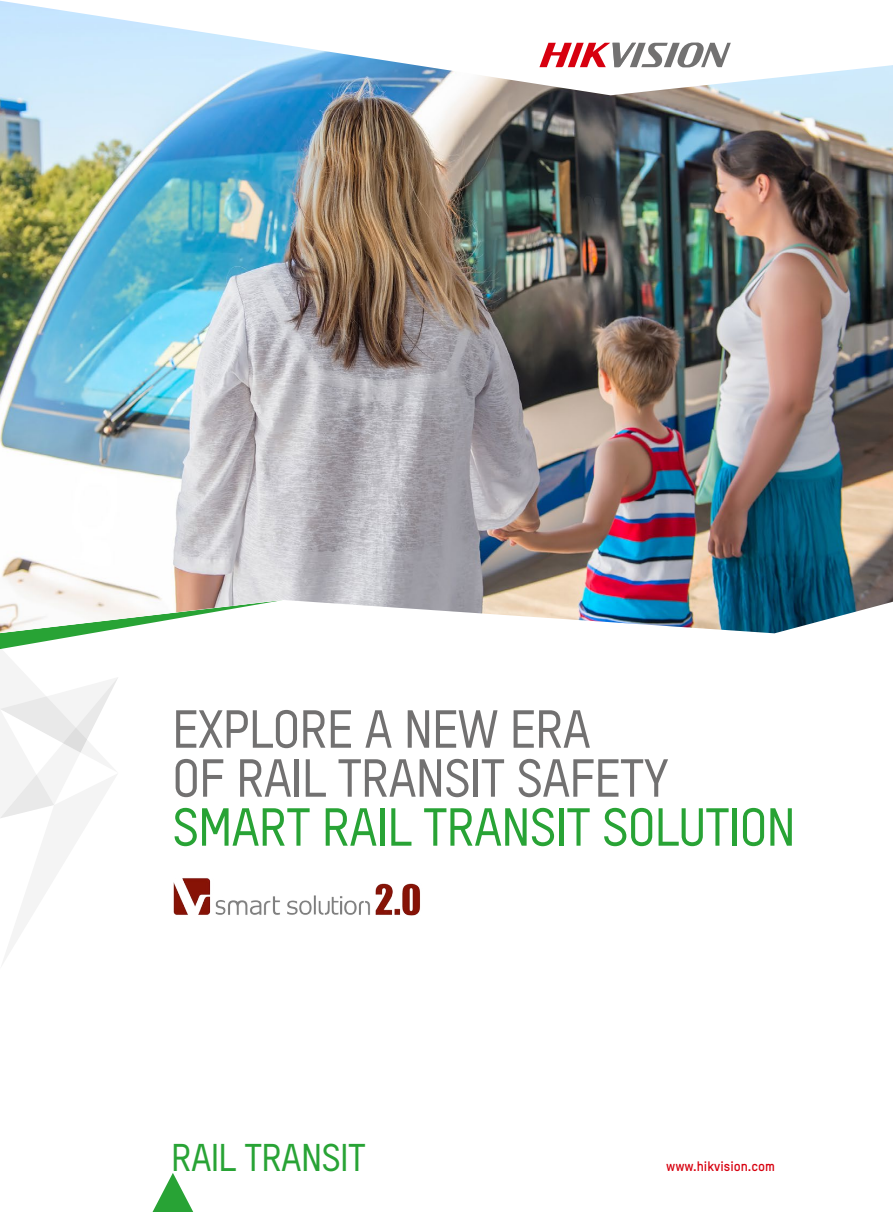
<style>
.page{position:relative;width:893px;height:1212px;background:#fff}
.page>*{position:absolute;margin:0;border:0;box-sizing:border-box;transform-origin:0 0}
.t1{font:500 52.5px/49.1px "TSTARPRO";letter-spacing:-.02em;color:#727171}
.t2{font:500 52.5px "TSTARPRO";letter-spacing:-.02em;color:#28a335}
.t3{font:500 37.95px "TSTARPRO";letter-spacing:-.02em;color:#28a335}
.t4{font:700 13.5px "TSTARPRO";color:#d7000f}
</style>
<div class="page">
<img style="left:0;top:1px;width:893px;height:632px">
<img style="left:287px;top:883px;width:133px;height:33px">
<svg style="left:0;top:600px;width:283px;height:364px"></svg>
<svg style="left:153px;top:1173px;width:40px;height:39px"></svg>
<svg style="left:539px;top:42px;width:192px;height:26px"></svg>
<p class="t1" style="left:172px;top:702px;width:498px">EXPLORE A NEW ERA<br>OF RAIL TRANSIT SAFETY</p>
<p class="t2" style="left:172px;top:792px;width:625px">SMART RAIL TRANSIT SOLUTION</p>
<p class="t3" style="left:171px;top:1132px;width:196px">RAIL TRANSIT</p>
<p class="t4" style="left:666px;top:1156px;width:110px">www.hikvision.com</p>
</div>
